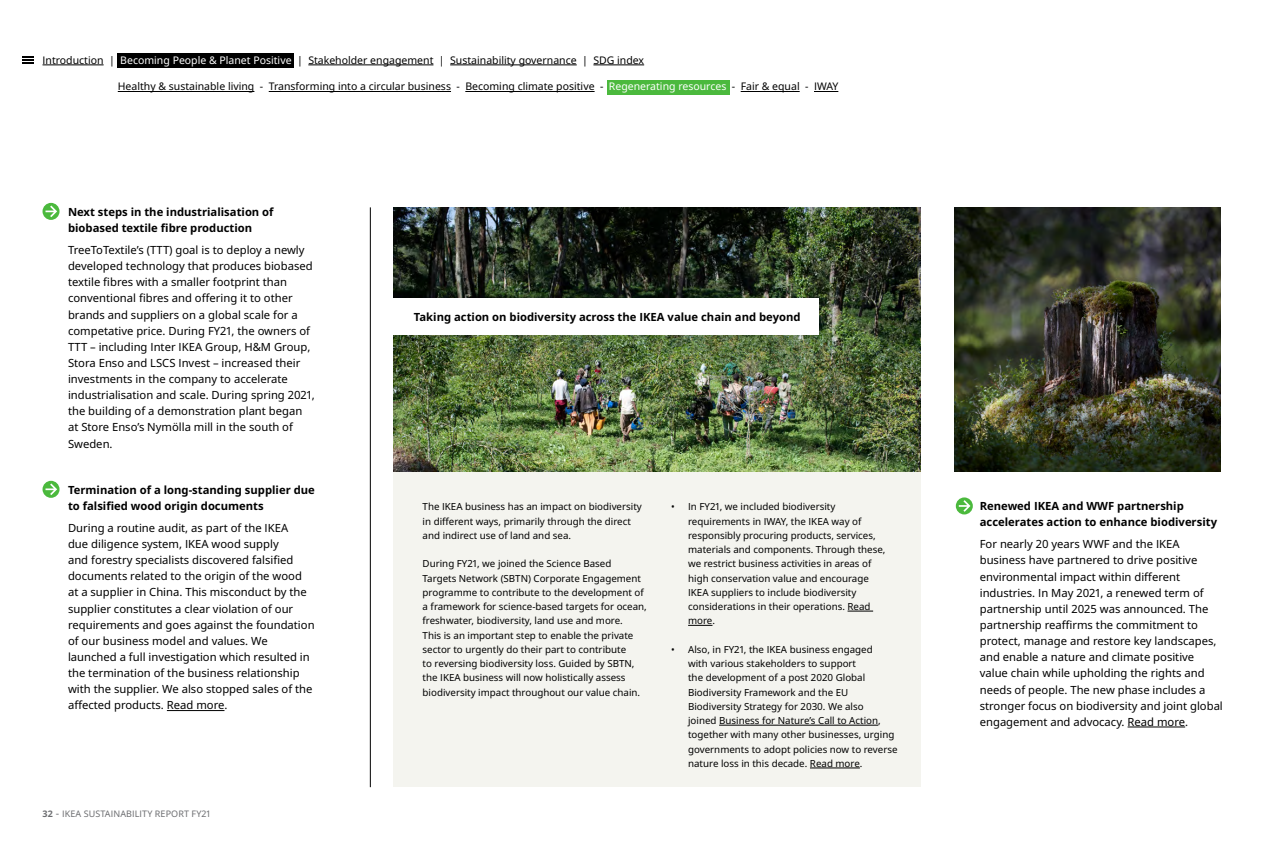
<style>
.page{position:relative;width:1263px;height:851px;background:#fff}
.page>*{position:absolute;margin:0;border:0;box-sizing:border-box;transform-origin:0 0}
.t1{font:11.25px/16px "Noto IKEA Latin";color:#000}
.t2{font:700 11.25px/16px "Noto IKEA Latin";color:#000}
.t3{font:10.5px "Noto IKEA Latin";color:#000}
.t4{font:9.75px/14.2px "Noto IKEA Latin";color:#000}
.t5{font:9px "Noto IKEA Latin";letter-spacing:.01em;color:#6d6e71}
.s1{color:#fff}
.s2{font-weight:700}
.s3{font-size:10.5px}
</style>
<div class="page">
<div style="left:393px;top:471px;width:528px;height:316px;background:#f4f4ef"></div>
<hr style="left:370px;top:207px;width:1px;height:580px;background:#000">
<img style="left:393px;top:207px;width:528px;height:264px">
<img style="left:954px;top:207px;width:266px;height:264px">
<svg style="left:847px;top:610px;width:26px;height:1px"></svg>
<svg style="left:688px;top:625px;width:24px;height:1px"></svg>
<hr style="left:719px;top:724px;width:159px;height:1px;background:#000">
<hr style="left:810px;top:767px;width:50px;height:1px;background:#000">
<div style="left:393px;top:298px;width:425px;height:37px;background:#fff"></div>
<svg style="left:43px;top:203px;width:17px;height:17px"></svg>
<svg style="left:46px;top:205px;width:11px;height:12px"></svg>
<hr style="left:167px;top:710px;width:57px;height:1px;background:#000">
<svg style="left:43px;top:480px;width:17px;height:17px"></svg>
<svg style="left:46px;top:483px;width:11px;height:12px"></svg>
<hr style="left:1127px;top:726px;width:58px;height:1px;background:#000">
<svg style="left:956px;top:497px;width:17px;height:17px"></svg>
<svg style="left:959px;top:500px;width:11px;height:11px"></svg>
<div style="left:118px;top:54px;width:176px;height:14px;background:#000"></div>
<hr style="left:43px;top:65px;width:61px;height:1px;background:#000">
<hr style="left:308px;top:65px;width:125px;height:1px;background:#000">
<hr style="left:450px;top:65px;width:127px;height:1px;background:#000">
<hr style="left:593px;top:65px;width:51px;height:1px;background:#000">
<svg style="left:23px;top:56px;width:11px;height:8px"></svg>
<div style="left:607px;top:80px;width:122px;height:14px;background:#4bb93d"></div>
<hr style="left:118px;top:91px;width:136px;height:1px;background:#000">
<hr style="left:269px;top:91px;width:182px;height:1px;background:#000">
<hr style="left:465px;top:91px;width:130px;height:1px;background:#000">
<hr style="left:741px;top:91px;width:59px;height:1px;background:#000">
<svg style="left:814px;top:91px;width:24px;height:1px"></svg>
<p class="t3" style="left:43px;top:53px;width:603px">Introduction | <span class="s1">Becoming People &amp; Planet Positive</span> | Stakeholder engagement | Sustainability governance | SDG index</p>
<p class="t3" style="left:118px;top:79px;width:722px">Healthy &amp; sustainable living - Transforming into a circular business - Becoming climate positive - <span class="s1">Regenerating resources</span> - Fair &amp; equal - IWAY</p>
<p class="t2" style="left:68px;top:203px;width:207px">Next steps in the industrialisation of biobased textile fibre production</p>
<p class="t1" style="left:68px;top:241px;width:248px">TreeToTextile’s (TTT) goal is to deploy a newly developed technology that produces biobased textile fibres with a smaller footprint than conventional fibres and offering it to other brands and suppliers on a global scale for a competative price. During FY21, the owners of TTT – including Inter IKEA Group, H&amp;M Group, Stora Enso and LSCS Invest – increased their investments in the company to accelerate industrialisation and scale. During spring 2021, the building of a demonstration plant began at Store Enso’s Nymölla mill in the south of Sweden.</p>
<p class="t2" style="left:68px;top:481px;width:248px">Termination of a long-standing supplier due to falsified wood origin documents</p>
<p class="t1" style="left:68px;top:519px;width:248px">During a routine audit, as part of the IKEA<br>due diligence system, IKEA wood supply<br>and forestry specialists discovered falsified documents related to the origin of the wood at a supplier in China. This misconduct by the supplier constitutes a clear violation of our requirements and goes against the foundation of our business model and values. We launched a full investigation which resulted in the termination of the business relationship with the supplier. We also stopped sales of the affected products. Read more.</p>
<p class="t5" style="left:43px;top:807px;width:170px"><span class="s2">32</span> <span class="s3">-</span> IKEA SUSTAINABILITY REPORT FY21</p>
<p class="t2" style="left:414px;top:308px;width:388px">Taking action on biodiversity across the IKEA value chain and beyond</p>
<p class="t4" style="left:423px;top:499px;width:221px">The IKEA business has an impact on biodiversity in different ways, primarily through the direct and indirect use of land and sea.</p>
<p class="t4" style="left:423px;top:556px;width:226px">During FY21, we joined the Science Based Targets Network (SBTN) Corporate Engagement programme to contribute to the development of a framework for science-based targets for ocean, freshwater, biodiversity, land use and more.<br>This is an important step to enable the private sector to urgently do their part to contribute<br>to reversing biodiversity loss. Guided by SBTN, the IKEA business will now holistically assess biodiversity impact throughout our value chain.</p>
<p class="t4" style="left:688px;top:499px;width:199px;text-indent:-17px">• In FY21, we included biodiversity requirements in IWAY, the IKEA way of responsibly procuring products, services, materials and components. Through these, we restrict business activities in areas of high conservation value and encourage IKEA suppliers to include biodiversity considerations in their operations. Read more.</p>
<p class="t4" style="left:688px;top:641px;width:211px;text-indent:-17px">• Also, in FY21, the IKEA business engaged<br>with various stakeholders to support<br>the development of a post 2020 Global Biodiversity Framework and the EU Biodiversity Strategy for 2030. We also<br>joined Business for Nature’s Call to Action, together with many other businesses, urging governments to adopt policies now to reverse nature loss in this decade. Read more.</p>
<p class="t2" style="left:980px;top:497px;width:239px">Renewed IKEA and WWF partnership accelerates action to enhance biodiversity</p>
<p class="t1" style="left:980px;top:535px;width:245px">For nearly 20 years WWF and the IKEA business have partnered to drive positive environmental impact within different industries. In May 2021, a renewed term of partnership until 2025 was announced. The partnership reaffirms the commitment to protect, manage and restore key landscapes, and enable a nature and climate positive value chain while upholding the rights and needs of people. The new phase includes a stronger focus on biodiversity and joint global engagement and advocacy. Read more.</p>
</div>
